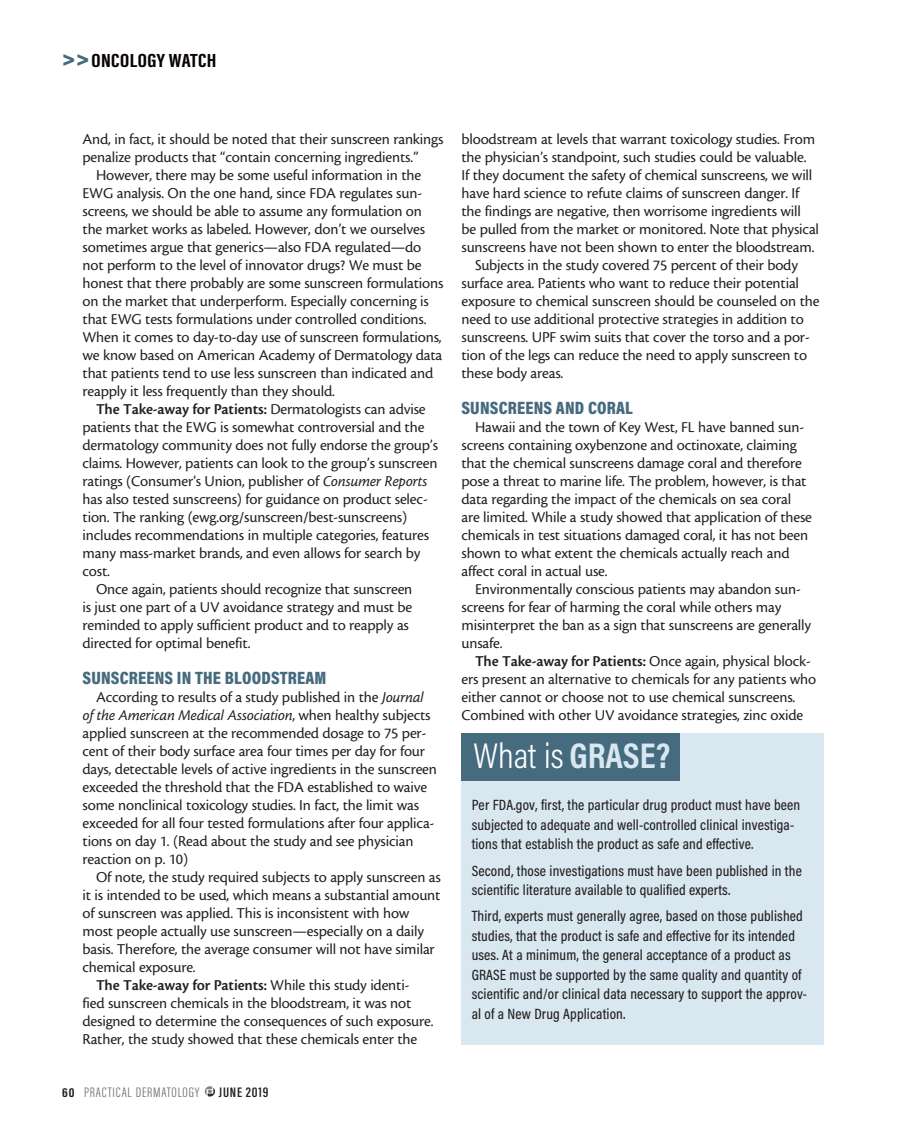
<style>
.page{position:relative;width:905px;height:1134px;background:#fff}
.page>*{position:absolute;margin:0;border:0;box-sizing:border-box;transform-origin:0 0}
.sidebar_body{font:300 36px "Acumin Pro Cond";color:#fff}
.t1{font:700 19.5px "Acumin Pro Extra Cond";letter-spacing:.02em;color:#080302;scale:1.21 1}
.subhead{font:900 18px "Acumin Pro Cond";letter-spacing:.01em;color:#466b7e}
.body{font:15.75px/18px "Cronos MM 408 10";letter-spacing:-.01em;color:#231f20}
.sidebar_body-2{font:500 15px/19.5px "Acumin Pro Cond";letter-spacing:.01em;color:#231f20}
.t2{font:300 14.1px "Acumin Pro Extra Cond";letter-spacing:.05em;color:#6c6d70;scale:1.11 1}
.t3{font:600 14.1px "Acumin Pro Extra Cond";letter-spacing:.05em;color:#231f20;scale:1.11 1}
.s1{font-weight:900;font-size:28.5px;color:#466b7e}
.s2{font-family:"Cronos MM 574 10"}
.s3{font-family:"Cronos MM It 408 10"}
.s4{font-weight:700;font-size:13.35px;color:#231f20}
.s5{font-weight:700;color:#d8e7f0}
</style>
<div class="page">
<svg style="left:205px;top:1086px;width:10px;height:11px"></svg>
<div style="left:461px;top:733px;width:363px;height:311px;background:#d8e7f0"></div>
<div style="left:461px;top:733px;width:219px;height:48px;background:#466b7e"></div>
<p class="t1" style="left:62px;top:49px;width:129px"><span class="s1">&gt;&gt;</span>ONCOLOGY WATCH</p>
<p class="body" style="left:82px;top:130px;width:362px">And, in fact, it should be noted that their sunscreen rankings penalize products that “contain concerning ingredients.”</p>
<p class="body" style="left:82px;top:166px;width:362px;text-indent:14px">However, there may be some useful information in the EWG analysis. On the one hand, since FDA regulates sun&shy;screens, we should be able to assume any formulation on the market works as labeled. However, don’t we ourselves sometimes argue that generics—also FDA regulated—do not perform to the level of innovator drugs? We must be honest that there probably are some sunscreen formulations on the market that underperform. Especially concerning is that EWG tests formulations under controlled conditions.<br>When it comes to day-to-day use of sunscreen formulations, we know based on American Academy of Dermatology data that patients tend to use less sunscreen than indicated and reapply it less frequently than they should.</p>
<p class="body" style="left:82px;top:400px;width:357px;text-indent:14px"><span class="s2">The Take-away for Patients:</span> Dermatologists can advise patients that the EWG is somewhat controversial and the dermatology community does not fully endorse the group’s claims. However, patients can look to the group’s sunscreen ratings (Consumer’s Union, publisher of <span class="s3">Consumer Reports </span>has also tested sunscreens) for guidance on product selec&shy;tion. The ranking (ewg.org/sunscreen/best-sunscreens) includes recommendations in multiple categories, features many mass-market brands, and even allows for search by cost.</p>
<p class="body" style="left:82px;top:580px;width:331px;text-indent:14px">Once again, patients should recognize that sunscreen is just one part of a UV avoidance strategy and must be reminded to apply sufficient product and to reapply as directed for optimal benefit.</p>
<p class="subhead" style="left:82px;top:666px;width:245px">SUNSCREENS IN THE BLOODSTREAM</p>
<p class="body" style="left:82px;top:688px;width:356px;text-indent:14px">According to results of a study published in the <span class="s3">Journal of the American Medical Association</span>, when healthy subjects applied sunscreen at the recommended dosage to 75 per&shy;cent of their body surface area four times per day for four days, detectable levels of active ingredients in the sunscreen exceeded the threshold that the FDA established to waive some nonclinical toxicology studies. In fact, the limit was exceeded for all four tested formulations after four applica&shy;tions on day 1. (Read about the study and see physician reaction on p. 10)</p>
<p class="body" style="left:82px;top:868px;width:360px;text-indent:14px">Of note, the study required subjects to apply sunscreen as it is intended to be used, which means a substantial amount of sunscreen was applied. This is inconsistent with how most people actually use sunscreen—especially on a daily basis. Therefore, the average consumer will not have similar chemical exposure.</p>
<p class="body" style="left:82px;top:976px;width:352px;text-indent:14px"><span class="s2">The Take-away for Patients:</span> While this study identi&shy;fied sunscreen chemicals in the bloodstream, it was not designed to determine the consequences of such exposure.<br>Rather, the study showed that these chemicals enter the</p>
<p class="t2" style="left:62px;top:1083px;width:125px"><span class="s4">60</span> PRACTICAL DERMATOLOGY</p>
<p class="t3" style="left:219px;top:1083px;width:46px">JUNE 2019</p>
<p class="body" style="left:461px;top:130px;width:359px">bloodstream at levels that warrant toxicology studies. From the physician’s standpoint, such studies could be valuable.<br>If they document the safety of chemical sunscreens, we will have hard science to refute claims of sunscreen danger. If the findings are negative, then worrisome ingredients will be pulled from the market or monitored. Note that physical sunscreens have not been shown to enter the bloodstream.</p>
<p class="body" style="left:461px;top:256px;width:359px;text-indent:14px">Subjects in the study covered 75 percent of their body surface area. Patients who want to reduce their potential exposure to chemical sunscreen should be counseled on the need to use additional protective strategies in addition to sunscreens. UPF swim suits that cover the torso and a por&shy;tion of the legs can reduce the need to apply sunscreen to these body areas.</p>
<p class="subhead" style="left:461px;top:396px;width:173px">SUNSCREENS AND CORAL</p>
<p class="body" style="left:461px;top:418px;width:352px;text-indent:14px">Hawaii and the town of Key West, FL have banned sun&shy;screens containing oxybenzone and octinoxate, claiming that the chemical sunscreens damage coral and therefore pose a threat to marine life. The problem, however, is that data regarding the impact of the chemicals on sea coral are limited. While a study showed that application of these chemicals in test situations damaged coral, it has not been shown to what extent the chemicals actually reach and affect coral in actual use.</p>
<p class="body" style="left:461px;top:580px;width:351px;text-indent:14px">Environmentally conscious patients may abandon sun&shy;screens for fear of harming the coral while others may misinterpret the ban as a sign that sunscreens are generally unsafe.</p>
<p class="body" style="left:461px;top:652px;width:356px;text-indent:14px"><span class="s2">The Take-away for Patients:</span> Once again, physical block&shy;ers present an alternative to chemicals for any patients who either cannot or choose not to use chemical sunscreens.<br>Combined with other UV avoidance strategies, zinc oxide</p>
<p class="sidebar_body" style="left:473px;top:732px;width:198px">What is <span class="s5">GRASE?</span></p>
<p class="sidebar_body-2" style="left:471px;top:795px;width:330px">Per FDA.gov, first, the particular drug product must have been subjected to adequate and well-controlled clinical investiga&shy;tions that establish the product as safe and effective.</p>
<p class="sidebar_body-2" style="left:471px;top:860px;width:332px">Second, those investigations must have been published in the scientific literature available to qualified experts.</p>
<p class="sidebar_body-2" style="left:471px;top:906px;width:337px">Third, experts must generally agree, based on those published studies, that the product is safe and effective for its intended uses. At a minimum, the general acceptance of a product as GRASE must be supported by the same quality and quantity of scientific and/or clinical data necessary to support the approv&shy;al of a New Drug Application.</p>
</div>
